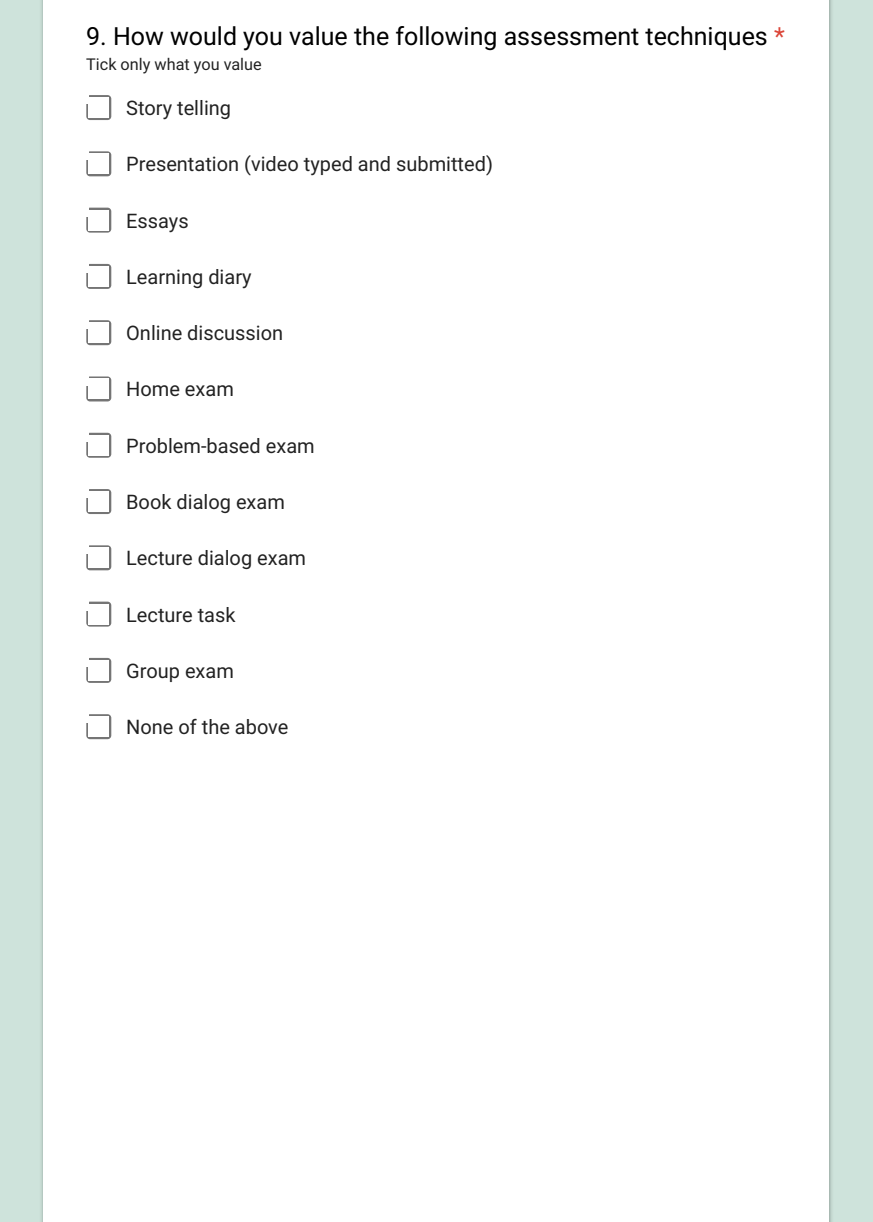
<style>
.page{position:relative;width:873px;height:1222px;background:#fff}
.page>*{position:absolute;margin:0;border:0;box-sizing:border-box;transform-origin:0 0}
.t1{font:25px "Roboto";color:#000}
.t2{font:20px "Roboto";color:rgb(0 0 0/.87)}
.t3{font:16.25px "Roboto";color:rgb(0 0 0/.87)}
.s1{color:#db4437}
</style>
<div class="page">
<div style="left:0;top:0;width:872px;height:1221px;background:#cee3db"></div>
<img style="left:41px;top:0;width:3px;height:1221px">
<img style="left:829px;top:0;width:3px;height:1221px">
<div style="left:44px;top:0;width:785px;height:1221px;background:#fff"></div>
<svg style="left:86px;top:95px;width:25px;height:25px"></svg>
<svg style="left:86px;top:151px;width:25px;height:25px"></svg>
<svg style="left:86px;top:208px;width:25px;height:24px"></svg>
<svg style="left:86px;top:264px;width:25px;height:25px"></svg>
<svg style="left:86px;top:320px;width:25px;height:25px"></svg>
<svg style="left:86px;top:376px;width:25px;height:25px"></svg>
<svg style="left:86px;top:432px;width:25px;height:26px"></svg>
<svg style="left:86px;top:489px;width:25px;height:25px"></svg>
<svg style="left:86px;top:545px;width:25px;height:25px"></svg>
<svg style="left:86px;top:601px;width:25px;height:25px"></svg>
<svg style="left:86px;top:658px;width:25px;height:24px"></svg>
<svg style="left:86px;top:714px;width:25px;height:25px"></svg>
<p class="t1" style="left:86px;top:22px;width:700px">9. How would you value the following assessment techniques <span class="s1">*</span></p>
<p class="t3" style="left:86px;top:55px;width:177px">Tick only what you value</p>
<p class="t2" style="left:126px;top:96px;width:106px">Story telling</p>
<p class="t2" style="left:126px;top:153px;width:368px">Presentation (video typed and submitted)</p>
<p class="t2" style="left:126px;top:209px;width:64px">Essays</p>
<p class="t2" style="left:126px;top:265px;width:127px">Learning diary</p>
<p class="t2" style="left:126px;top:321px;width:158px">Online discussion</p>
<p class="t2" style="left:126px;top:378px;width:109px">Home exam</p>
<p class="t2" style="left:126px;top:434px;width:190px">Problem-based exam</p>
<p class="t2" style="left:126px;top:490px;width:160px">Book dialog exam</p>
<p class="t2" style="left:126px;top:546px;width:181px">Lecture dialog exam</p>
<p class="t2" style="left:126px;top:603px;width:111px">Lecture task</p>
<p class="t2" style="left:126px;top:659px;width:109px">Group exam</p>
<p class="t2" style="left:126px;top:715px;width:164px">None of the above</p>
</div>
